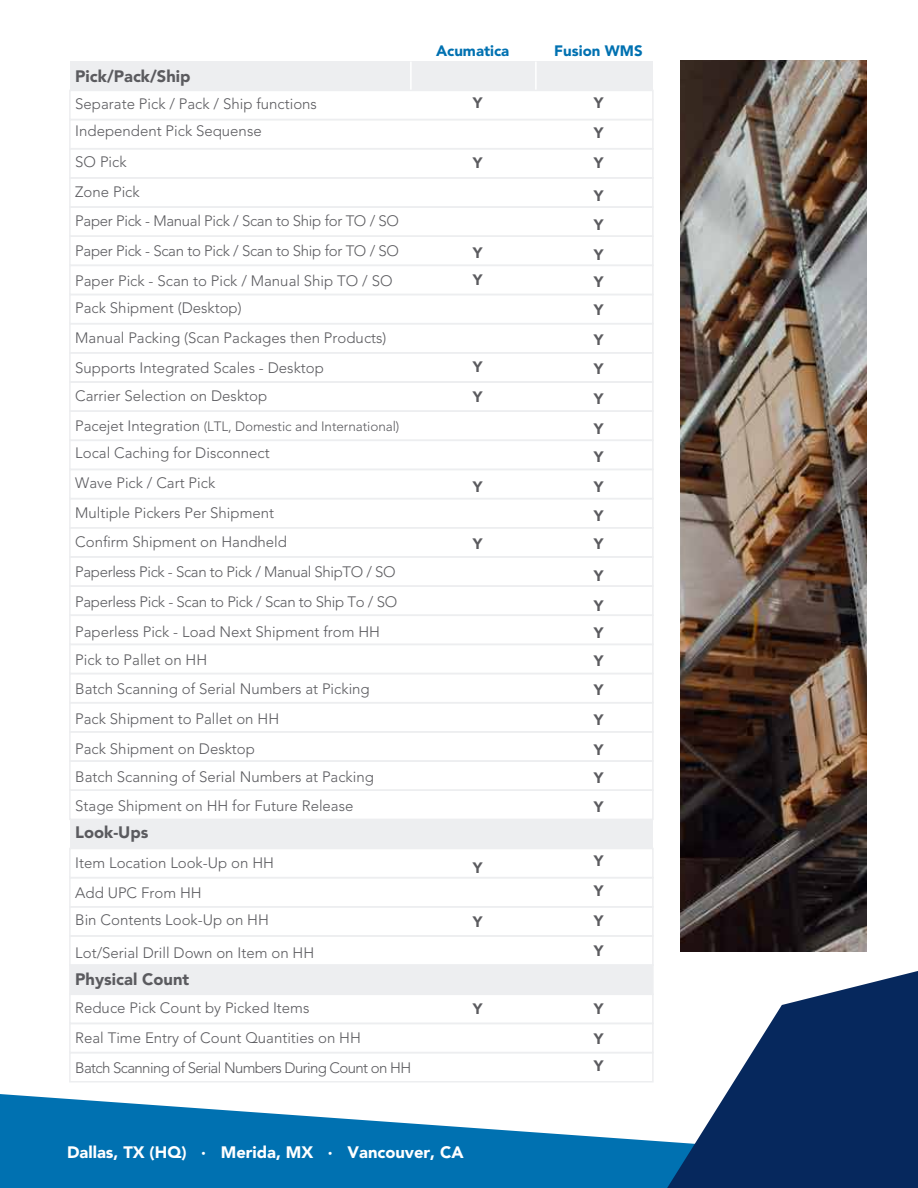
<style>
.page{position:relative;width:918px;height:1188px;background:#fff}
.page>*{position:absolute;margin:0;border:0;box-sizing:border-box;transform-origin:0 0}
.t1{font:900 16.5px "Avenir";color:#fff}
.t2{font:900 16.5px "Avenir";color:#5b5b5f}
.t3{font:300 15px/30px "Avenir LT Std";color:#5b5b5f}
.t4{font:300 15px/30px "Avenir LT Std";letter-spacing:-.02em;color:#5b5b5f}
.t5{font:900 15px/30px "Avenir";color:#5b5b5f}
.t6{font:900 15px "Avenir";color:#0071b1}
.t7{font:300 13.5px "Avenir LT Std";letter-spacing:-.005em;color:#5b5b5f}
.s1{font-size:15px}
</style>
<div class="page">
<img style="left:680px;top:60px;width:186px;height:891px">
<div style="left:70px;top:819px;width:583px;height:30px;background:#edeef0"></div>
<div style="left:70px;top:965px;width:583px;height:29px;background:#edeef0"></div>
<svg style="left:0;top:1094px;width:667px;height:94px;fill:#0071b1"></svg>
<svg style="left:667px;top:971px;width:251px;height:217px;fill:#06285d"></svg>
<div style="left:69px;top:148px;width:585px;height:31px;border:2px solid #edeef0"></div>
<div style="left:70px;top:61px;width:583px;height:29px;background:#edeef0"></div>
<hr style="left:410px;top:62px;width:2px;height:35px;background:#fff">
<hr style="left:535px;top:62px;width:2px;height:43px;background:#fff">
<div style="left:69px;top:90px;width:585px;height:30px;border:2px solid #edeef0"></div>
<div style="left:69px;top:119px;width:585px;height:30px;border:2px solid #edeef0"></div>
<div style="left:69px;top:177px;width:585px;height:31px;border:2px solid #edeef0"></div>
<div style="left:69px;top:206px;width:585px;height:31px;border:2px solid #edeef0"></div>
<div style="left:69px;top:235px;width:585px;height:31px;border:2px solid #edeef0"></div>
<div style="left:69px;top:265px;width:585px;height:30px;border:2px solid #edeef0"></div>
<div style="left:69px;top:294px;width:585px;height:30px;border:2px solid #edeef0"></div>
<div style="left:69px;top:323px;width:585px;height:31px;border:2px solid #edeef0"></div>
<div style="left:69px;top:352px;width:585px;height:31px;border:2px solid #edeef0"></div>
<div style="left:69px;top:381px;width:585px;height:31px;border:2px solid #edeef0"></div>
<div style="left:69px;top:410px;width:585px;height:31px;border:2px solid #edeef0"></div>
<div style="left:69px;top:440px;width:585px;height:30px;border:2px solid #edeef0"></div>
<div style="left:69px;top:469px;width:585px;height:30px;border:2px solid #edeef0"></div>
<div style="left:69px;top:498px;width:585px;height:31px;border:2px solid #edeef0"></div>
<div style="left:69px;top:556px;width:585px;height:31px;border:2px solid #edeef0"></div>
<div style="left:69px;top:585px;width:585px;height:31px;border:2px solid #edeef0"></div>
<div style="left:69px;top:615px;width:585px;height:30px;border:2px solid #edeef0"></div>
<div style="left:69px;top:644px;width:585px;height:30px;border:2px solid #edeef0"></div>
<div style="left:69px;top:673px;width:585px;height:30px;border:2px solid #edeef0"></div>
<div style="left:69px;top:702px;width:585px;height:31px;border:2px solid #edeef0"></div>
<div style="left:69px;top:731px;width:585px;height:31px;border:2px solid #edeef0"></div>
<div style="left:69px;top:760px;width:585px;height:31px;border:2px solid #edeef0"></div>
<div style="left:69px;top:789px;width:585px;height:31px;border:2px solid #edeef0"></div>
<div style="left:69px;top:877px;width:585px;height:31px;border:2px solid #edeef0"></div>
<div style="left:69px;top:906px;width:585px;height:31px;border:2px solid #edeef0"></div>
<div style="left:69px;top:935px;width:585px;height:31px;border:2px solid #edeef0"></div>
<div style="left:69px;top:964px;width:585px;height:31px;border:2px solid #edeef0"></div>
<div style="left:69px;top:994px;width:585px;height:30px;border:2px solid #edeef0"></div>
<div style="left:69px;top:1023px;width:585px;height:30px;border:2px solid #edeef0"></div>
<div style="left:69px;top:1052px;width:585px;height:31px;border:2px solid #edeef0"></div>
<p class="t2" style="left:75px;top:66px;width:117px">Pick/Pack/Ship</p>
<p class="t3" style="left:75px;top:90px;width:243px;line-height:27px">Separate Pick / Pack / Ship functions<br>Independent Pick Sequense</p>
<p class="t3" style="left:75px;top:147px;width:66px">SO Pick<br>Zone Pick</p>
<p class="t3" style="left:75px;top:206px;width:325px;text-align:justify">Paper Pick - Manual Pick / Scan to Ship for TO / SO Paper Pick - Scan to Pick / Scan to Ship for TO / SO Paper Pick - Scan to Pick / Manual Ship TO / SO</p>
<p class="t3" style="left:75px;top:293px;width:313px">Pack Shipment (Desktop)<br>Manual Packing (Scan Packages then Products)<br>Supports Integrated Scales - Desktop</p>
<p class="t3" style="left:75px;top:381px;width:194px">Carrier Selection on Desktop</p>
<p class="t7" style="left:75px;top:419px;width:326px"><span class="s1">Pacejet Integration</span> (LTL, Domestic and International)</p>
<p class="t3" style="left:75px;top:438px;width:200px">Local Caching for Disconnect<br>Wave Pick / Cart Pick<br>Multiple Pickers Per Shipment</p>
<p class="t4" style="left:75px;top:527px;width:323px">Confirm Shipment on Handheld<br>Paperless Pick - Scan to Pick / Manual ShipTO / SO Paperless Pick - Scan to Pick / Scan to Ship To / SO Paperless Pick - Load Next Shipment from HH</p>
<p class="t3" style="left:75px;top:646px;width:296px;line-height:28.5px">Pick to Pallet on HH<br>Batch Scanning of Serial Numbers at Picking</p>
<p class="t3" style="left:75px;top:704px;width:205px">Pack Shipment to Pallet on HH<br>Pack Shipment on Desktop</p>
<p class="t3" style="left:75px;top:763px;width:300px;line-height:28.5px">Batch Scanning of Serial Numbers at Packing<br>Stage Shipment on HH for Future Release</p>
<p class="t2" style="left:75px;top:822px;width:75px">Look-Ups</p>
<p class="t3" style="left:75px;top:848px;width:200px">Item Location Look-Up on HH<br>Add UPC From HH</p>
<p class="t3" style="left:75px;top:905px;width:195px">Bin Contents Look-Up on HH</p>
<p class="t3" style="left:75px;top:938px;width:241px">Lot/Serial Drill Down on Item on HH</p>
<p class="t2" style="left:75px;top:969px;width:115px">Physical Count</p>
<p class="t3" style="left:75px;top:993px;width:337px">Reduce Pick Count by Picked Items<br>Real Time Entry of Count Quantities on HH<br>Batch Scanning of Serial Numbers During Count on HH</p>
<p class="t6" style="left:436px;top:41px;width:75px">Acumatica</p>
<p class="t6" style="left:554px;top:41px;width:90px">Fusion WMS</p>
<p class="t5" style="left:473px;top:88px;width:11px">Y</p>
<p class="t5" style="left:473px;top:148px;width:11px">Y</p>
<p class="t5" style="left:473px;top:239px;width:11px;line-height:27px">Y<br>Y</p>
<p class="t5" style="left:473px;top:352px;width:11px">Y<br>Y</p>
<p class="t5" style="left:473px;top:472px;width:11px">Y</p>
<p class="t5" style="left:473px;top:529px;width:11px">Y</p>
<p class="t5" style="left:473px;top:853px;width:11px">Y</p>
<p class="t5" style="left:473px;top:907px;width:11px">Y</p>
<p class="t5" style="left:473px;top:994px;width:11px">Y</p>
<p class="t5" style="left:594px;top:88px;width:11px;text-align:justify">Y Y Y</p>
<p class="t5" style="left:594px;top:182px;width:11px;line-height:28.5px">Y<br>Y</p>
<p class="t5" style="left:594px;top:241px;width:11px;line-height:27px">Y<br>Y</p>
<p class="t5" style="left:594px;top:295px;width:11px">Y<br>Y</p>
<p class="t5" style="left:594px;top:353px;width:11px;text-align:justify">Y Y Y</p>
<p class="t5" style="left:594px;top:442px;width:11px">Y<br>Y</p>
<p class="t5" style="left:594px;top:501px;width:11px;line-height:28.5px">Y<br>Y</p>
<p class="t5" style="left:594px;top:560px;width:11px">Y<br>Y</p>
<p class="t5" style="left:594px;top:618px;width:11px;line-height:28.5px;text-align:justify">Y Y Y</p>
<p class="t5" style="left:594px;top:704px;width:11px">Y<br>Y</p>
<p class="t5" style="left:594px;top:764px;width:11px;line-height:28.5px">Y<br>Y</p>
<p class="t5" style="left:594px;top:845px;width:11px;text-align:justify">Y Y Y Y</p>
<p class="t5" style="left:594px;top:994px;width:11px">Y<br>Y</p>
<p class="t5" style="left:594px;top:1051px;width:11px">Y</p>
<p class="t1" style="left:67px;top:1142px;width:398px">Dallas, TX (HQ) · Merida, MX · Vancouver, CA</p>
</div>
